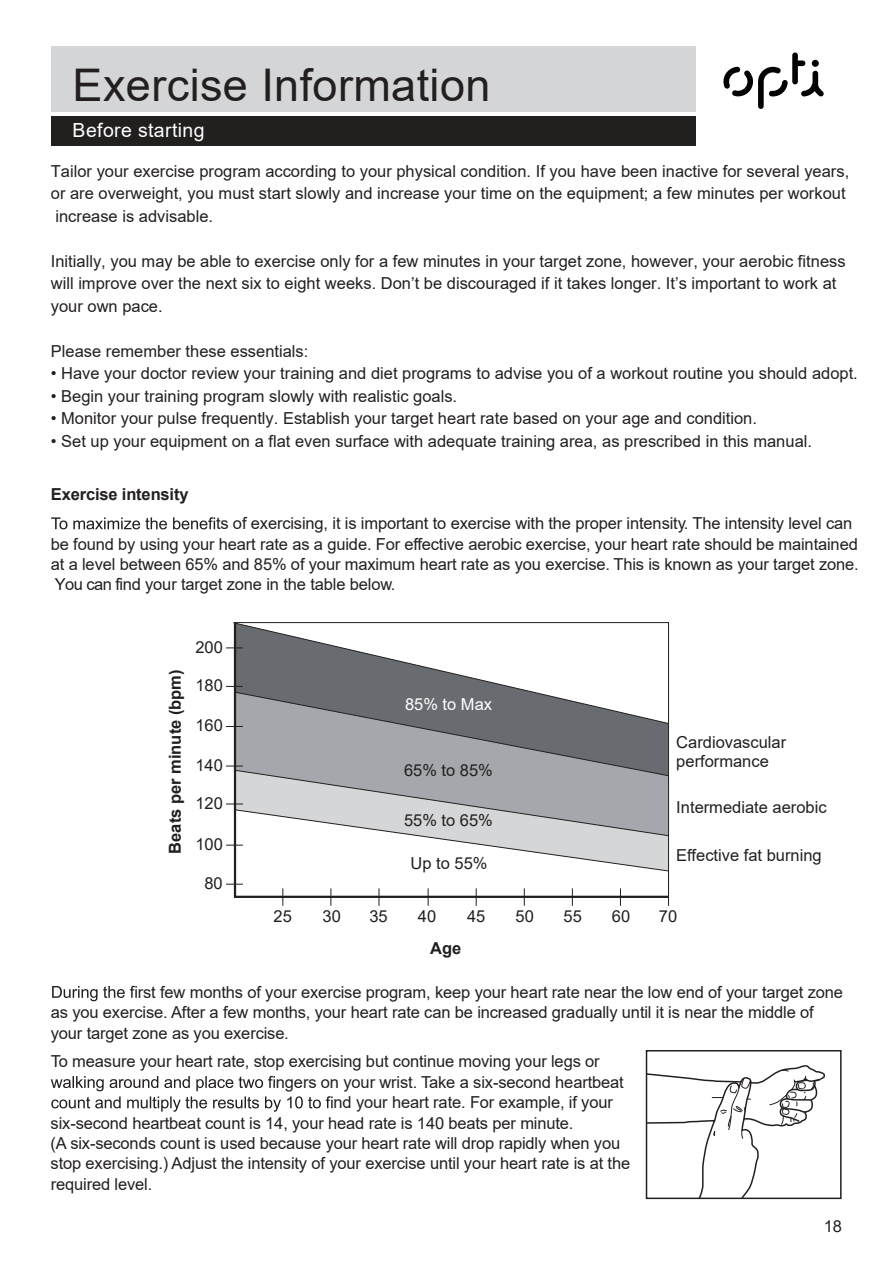
<style>
.page{position:relative;width:893px;height:1263px;background:#fff}
.page>*{position:absolute;margin:0;border:0;box-sizing:border-box;transform-origin:0 0}
.t1{font:45px "Arial";letter-spacing:.01em;color:#231f20}
.t2{font:19.5px "Arial";letter-spacing:.02em;color:#fff}
.t3{font:16.5px/20.4px "Arial";letter-spacing:-.01em;color:#231f20}
.t4{font:16.5px/19.8px "Arial";color:#221f1f}
.t5{font:700 16.5px "Arial";color:#221f1f}
.t6{font:700 16.5px "Arial";letter-spacing:-.01em;color:#231f20}
.t7{font:16.5px "Arial";color:#fff}
</style>
<div class="page">
<svg style="left:233px;top:622px;width:436px;height:284px"></svg>
<svg style="left:52px;top:986px;width:85px;height:15px"></svg>
<svg style="left:51px;top:1076px;width:282px;height:36px"></svg>
<svg style="left:51px;top:517px;width:164px;height:12px"></svg>
<svg style="left:649px;top:1065px;width:176px;height:131px"></svg>
<div style="left:646px;top:1050px;width:196px;height:149px;border:2px solid #231f20"></div>
<div style="left:51px;top:116px;width:791px;height:29px;background:#221f1f"></div>
<div style="left:51px;top:46px;width:791px;height:66px;background:#d3d5d7"></div>
<div style="left:696px;top:0;width:197px;height:152px;background:#fff"></div>
<svg style="left:723px;top:53px;width:101px;height:56px"></svg>
<h1 class="t1" style="left:73px;top:54px;width:419px">Exercise Information</h1>
<p class="t2" style="left:73px;top:117px;width:133px">Before starting</p>
<p class="t3" style="left:51px;top:159px;width:800px;line-height:22.5px">Tailor your exercise program according to your physical condition. If you have been inactive for several years, or are overweight, you must start slowly and increase your time on the equipment; a few minutes per workout increase is advisable.</p>
<p class="t3" style="left:51px;top:249px;width:796px;line-height:22.5px">Initially, you may be able to exercise only for a few minutes in your target zone, however, your aerobic fitness will improve over the next six to eight weeks. Don’t be discouraged if it takes longer. It’s important to work at your own pace.</p>
<p class="t3" style="left:51px;top:340px;width:259px">Please remember these essentials:</p>
<p class="t3" style="left:51px;top:363px;width:808px">• Have your doctor review your training and diet programs to advise you of a workout routine you should adopt.</p>
<p class="t3" style="left:51px;top:385px;width:408px">• Begin your training program slowly with realistic goals.</p>
<p class="t3" style="left:51px;top:408px;width:708px">• Monitor your pulse frequently. Establish your target heart rate based on your age and condition.</p>
<p class="t3" style="left:51px;top:430px;width:763px">• Set up your equipment on a flat even surface with adequate training area, as prescribed in this manual.</p>
<p class="t6" style="left:51px;top:483px;width:139px">Exercise intensity</p>
<p class="t3" style="left:51px;top:513px;width:809px;text-indent:165px">ts of exercising, it is important to exercise with the proper intensity. The intensity level can be found by using your heart rate as a guide. For effective aerobic exercise, your heart rate should be maintained at a level between 65% and 85% of your maximum heart rate as you exercise. This is known as your target zone.<br>You can find your target zone in the table below.</p>
<p class="t5" style="left:163px;top:853px;width:186px;rotate:-90deg">Beats per minute (bpm)</p>
<p class="t4" style="left:195px;top:637px;width:29px">200</p>
<p class="t4" style="left:195px;top:675px;width:29px">180</p>
<p class="t4" style="left:195px;top:715px;width:29px">160</p>
<p class="t4" style="left:195px;top:755px;width:29px">140</p>
<p class="t4" style="left:195px;top:793px;width:29px">120</p>
<p class="t4" style="left:195px;top:834px;width:29px">100</p>
<p class="t4" style="left:204px;top:873px;width:20px">80</p>
<p class="t4" style="left:273px;top:906px;width:20px">25</p>
<p class="t7" style="left:405px;top:692px;width:89px">85% to Max</p>
<p class="t4" style="left:404px;top:760px;width:90px">65% to 85%</p>
<p class="t4" style="left:404px;top:810px;width:90px">55% to 65%</p>
<p class="t4" style="left:410px;top:853px;width:79px">Up to 55%</p>
<p class="t4" style="left:676px;top:732px;width:111px">Cardiovascular performance</p>
<p class="t4" style="left:676px;top:797px;width:152px">Intermediate aerobic</p>
<p class="t4" style="left:676px;top:845px;width:147px">Effective fat burning</p>
<p class="t4" style="left:323px;top:906px;width:20px">30</p>
<p class="t4" style="left:369px;top:906px;width:20px">35</p>
<p class="t4" style="left:418px;top:906px;width:20px">40</p>
<p class="t4" style="left:467px;top:906px;width:20px">45</p>
<p class="t4" style="left:515px;top:906px;width:20px">50</p>
<p class="t4" style="left:563px;top:906px;width:20px">55</p>
<p class="t4" style="left:612px;top:906px;width:20px">60</p>
<p class="t4" style="left:659px;top:906px;width:20px">70</p>
<p class="t5" style="left:430px;top:936px;width:33px">Age</p>
<p class="t3" style="left:51px;top:982px;width:794px;text-indent:87px">rst few months of your exercise program, keep your heart rate near the low end of your target zone as you exercise. After a few months, your heart rate can be increased gradually until it is near the middle of your target zone as you exercise.</p>
<p class="t3" style="left:51px;top:1051px;width:550px">To measure your heart rate, stop exercising but continue moving your legs or</p>
<p class="t3" style="left:276px;top:1072px;width:349px">ngers on your wrist. Take a six-second heartbeat</p>
<p class="t3" style="left:334px;top:1092px;width:281px">nd your heart rate. For example, if your</p>
<p class="t3" style="left:51px;top:1112px;width:524px">six-second heartbeat count is 14, your head rate is 140 beats per minute.</p>
<p class="t3" style="left:51px;top:1133px;width:571px">(A six-seconds count is used because your heart rate will drop rapidly when you</p>
<p class="t3" style="left:51px;top:1153px;width:581px">stop exercising.) Adjust the intensity of your exercise until your heart rate is at the</p>
<p class="t3" style="left:51px;top:1174px;width:103px">required level.</p>
<p class="t3" style="left:824px;top:1215px;width:20px">18</p>
</div>
